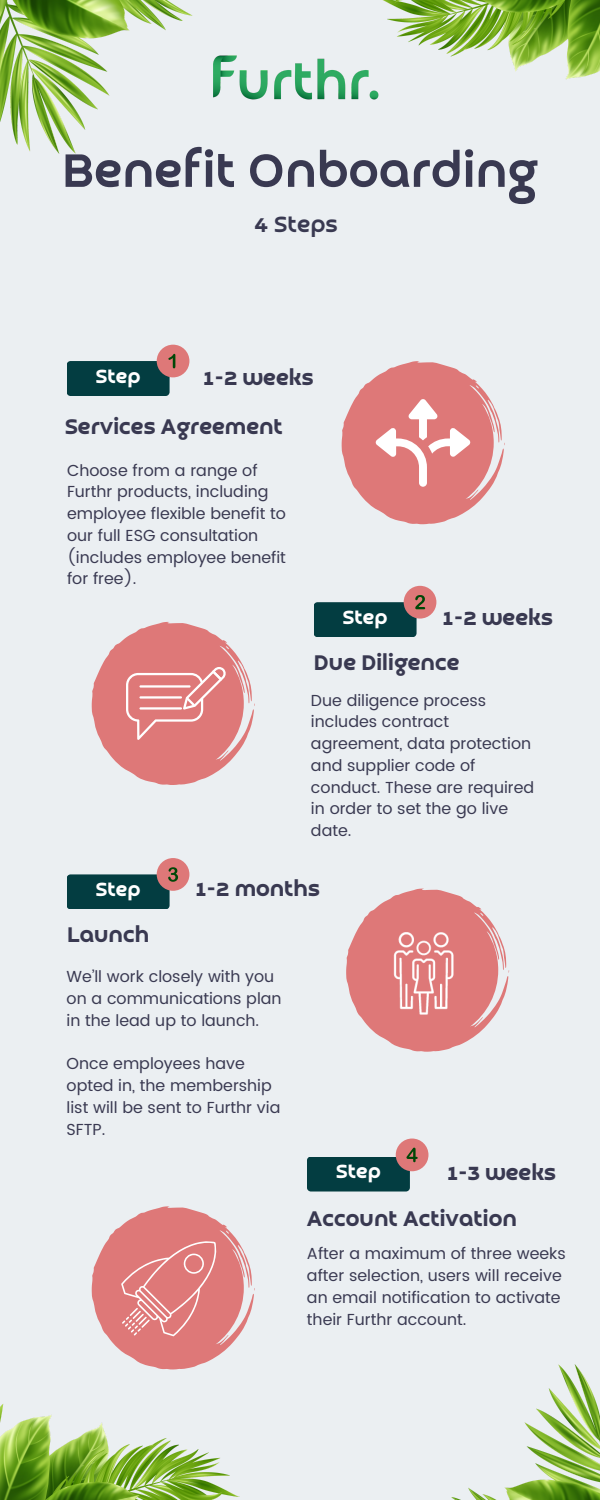
<style>
.page{position:relative;width:600px;height:1500px;background:#ebeff2}
.page>*{position:absolute;margin:0;border:0;box-sizing:border-box;transform-origin:0 0}
.t1{font:53px "Croogla 4 F";color:#393951}
.t2{font:25px "Croogla 4 F";color:#393951}
.t3{font:500 24px "Croogla 4 F";color:#393951}
.t4{font:500 21.7px "Croogla 4 F";color:#fff}
.t5{font:16px/21.8px "Poppins";color:#393951}
</style>
<div class="page">
<div style="left:67px;top:361px;width:103px;height:35px;background:#033d41;border-radius:4px"></div>
<div style="left:157px;top:345px;width:32px;height:32px;background:#de7878;border-radius:50%"></div>
<svg style="left:168px;top:354px;width:7px;height:14px"></svg>
<div style="left:314px;top:602px;width:103px;height:35px;background:#033d41;border-radius:4px"></div>
<div style="left:404px;top:586px;width:32px;height:33px;background:#de7878;border-radius:50%"></div>
<svg style="left:415px;top:595px;width:10px;height:14px"></svg>
<div style="left:67px;top:874px;width:103px;height:35px;background:#033d41;border-radius:4px"></div>
<div style="left:157px;top:858px;width:32px;height:33px;background:#de7878;border-radius:50%"></div>
<svg style="left:168px;top:867px;width:10px;height:15px"></svg>
<svg style="left:346px;top:889px;width:164px;height:163px"></svg>
<div style="left:307px;top:1157px;width:103px;height:35px;background:#033d41;border-radius:4px"></div>
<div style="left:396px;top:1139px;width:32px;height:32px;background:#de7878;border-radius:50%"></div>
<svg style="left:406px;top:1148px;width:12px;height:14px"></svg>
<img style="left:0;top:1369px;width:240px;height:131px">
<img style="left:383px;top:0;width:217px;height:80px">
<img style="left:0;top:0;width:193px;height:154px">
<svg style="left:341px;top:361px;width:164px;height:163px"></svg>
<svg style="left:91px;top:622px;width:164px;height:163px"></svg>
<img style="left:378px;top:928px;width:93px;height:92px">
<svg style="left:91px;top:1206px;width:164px;height:163px"></svg>
<img style="left:451px;top:1364px;width:149px;height:136px">
<img style="left:150px;top:47px;width:288px;height:61px">
<p class="t1" style="left:62px;top:147px;width:477px">Benefit Onboarding</p>
<p class="t4" style="left:96px;top:367px;width:46px">Step</p>
<p class="t2" style="left:254px;top:213px;width:85px">4 Steps</p>
<p class="t3" style="left:204px;top:367px;width:111px">1-2 weeks</p>
<p class="t3" style="left:65px;top:416px;width:219px">Services Agreement</p>
<p class="t5" style="left:67px;top:459px;width:220px">Choose from a range of<br>Furthr products, including employee flexible benefit to our full ESG consultation (includes employee benefit for free).</p>
<p class="t4" style="left:343px;top:608px;width:46px">Step</p>
<p class="t3" style="left:443px;top:607px;width:111px">1-2 weeks</p>
<p class="t3" style="left:314px;top:652px;width:147px">Due Diligence</p>
<p class="t5" style="left:311px;top:689px;width:225px">Due diligence process includes contract agreement, data protection and supplier code of conduct. These are required in order to set the go live date.</p>
<p class="t4" style="left:96px;top:880px;width:46px">Step</p>
<p class="t3" style="left:67px;top:924px;width:84px">Launch</p>
<p class="t3" style="left:196px;top:878px;width:125px">1-2 months</p>
<p class="t5" style="left:67px;top:966px;width:216px">We’ll work closely with you on a communications plan in the lead up to launch.</p>
<p class="t5" style="left:67px;top:1053px;width:215px">Once employees have opted in, the membership list will be sent to Furthr via<br>SFTP.</p>
<p class="t4" style="left:336px;top:1162px;width:46px">Step</p>
<p class="t3" style="left:448px;top:1162px;width:110px">1-3 weeks</p>
<p class="t3" style="left:307px;top:1208px;width:211px">Account Activation</p>
<p class="t5" style="left:307px;top:1243px;width:260px">After a maximum of three weeks after selection, users will receive an email notification to activate their Furthr account.</p>
</div>
